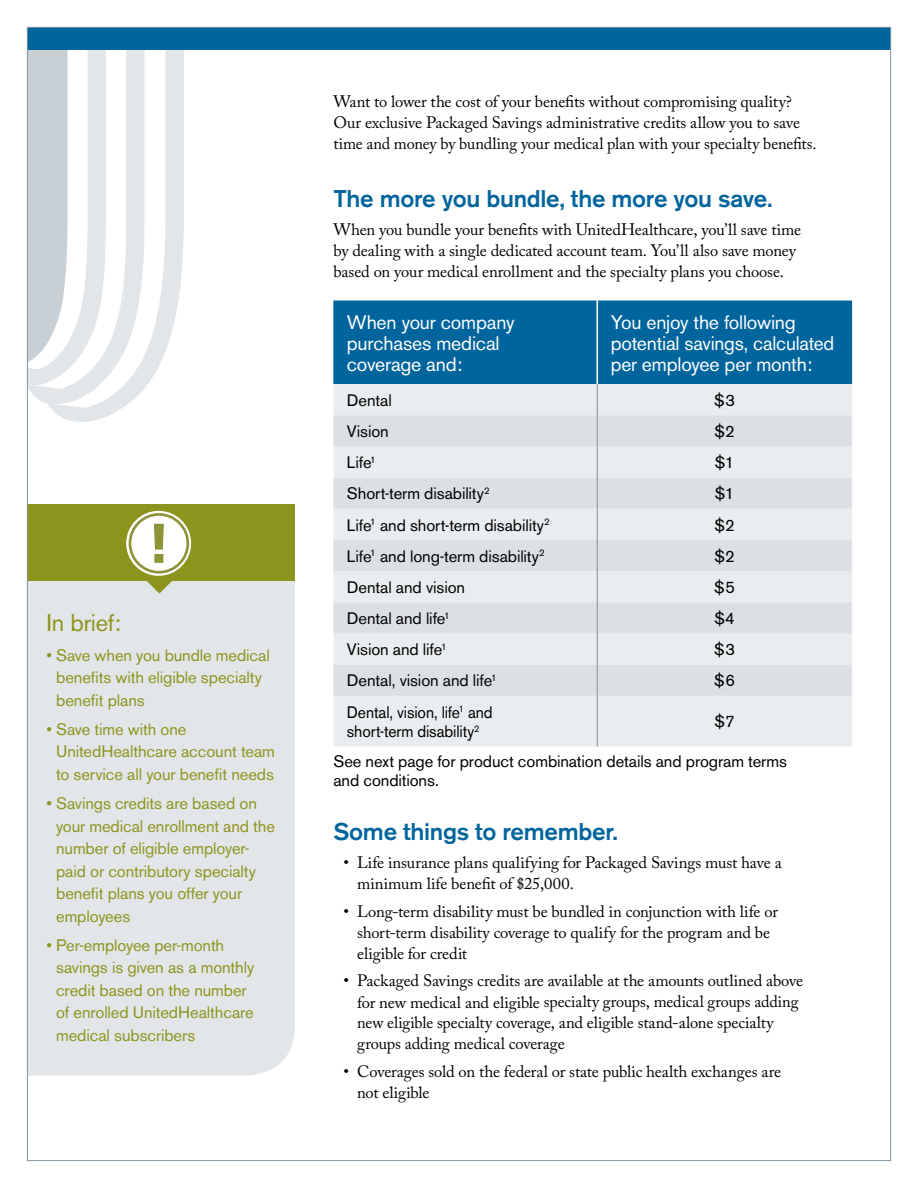
<style>
.page{position:relative;width:918px;height:1188px;background:#fff}
.page>*{position:absolute;margin:0;border:0;box-sizing:border-box;transform-origin:0 0}
.t1{font:500 24px "Akzidenz Grotesk BE";letter-spacing:-.015em;color:#00649d}
.t2{font:24px "Akzidenz Grotesk BE";letter-spacing:-.01em;color:#8d941e}
.t3{font:19.5px/21px "Akzidenz Grotesk BE";letter-spacing:-.01em;color:#fff}
.t4{font:16.5px/21px "Adobe Caslon Pro";letter-spacing:-.005em;color:#000}
.t5{font:16.5px/22.5px "Akzidenz Grotesk BE";letter-spacing:-.005em;color:#8d941e}
.t6{font:16.5px/19.5px "Akzidenz Grotesk BE";letter-spacing:-.005em;color:#000}
.t7{font:16.5px/19.5px "Akzidenz Grotesk BE";letter-spacing:-.005em;color:#000;scale:.95 1}
</style>
<div class="page">
<div style="left:333px;top:301px;width:519px;height:83px;background:#00649d"></div>
<div style="left:333px;top:384px;width:519px;height:362px;background:#eaedef"></div>
<svg style="left:333px;top:415px;width:519px;height:281px;background:#e2e5e9"></svg>
<hr style="left:596px;top:301px;width:2px;height:83px;background:#fff">
<hr style="left:597px;top:384px;width:1px;height:31px;background:#7e929f">
<hr style="left:597px;top:415px;width:1px;height:31px;background:#7e929f">
<hr style="left:597px;top:446px;width:1px;height:32px;background:#7e929f">
<hr style="left:597px;top:478px;width:1px;height:31px;background:#7e929f">
<hr style="left:597px;top:509px;width:1px;height:31px;background:#7e929f">
<hr style="left:597px;top:540px;width:1px;height:31px;background:#7e929f">
<hr style="left:597px;top:571px;width:1px;height:31px;background:#7e929f">
<hr style="left:597px;top:602px;width:1px;height:31px;background:#7e929f">
<hr style="left:597px;top:633px;width:1px;height:32px;background:#7e929f">
<hr style="left:597px;top:665px;width:1px;height:31px;background:#7e929f">
<hr style="left:597px;top:696px;width:1px;height:50px;background:#7e929f">
<svg style="left:29px;top:50px;width:18px;height:353px;background:#cdd4d9"></svg>
<svg style="left:47px;top:50px;width:137px;height:372px"></svg>
<div style="left:29px;top:581px;width:266px;height:495px;background:#e3e6e9"></div>
<div style="left:27px;top:504px;width:268px;height:77px;background:#8d941e"></div>
<div style="left:126px;top:511px;width:65px;height:65px;border:1px solid #fff;border-radius:50%"></div>
<svg style="left:129px;top:513px;width:60px;height:81px"></svg>
<div style="left:27px;top:27px;width:864px;height:23px;background:#00649d"></div>
<h1 class="t2" style="left:46px;top:609px;width:76px">In brief:</h1>
<p class="t5" style="left:56px;top:644px;width:215px;text-indent:-10px">• Save when you bundle medical benefits with eligible specialty benefit plans</p>
<p class="t5" style="left:56px;top:718px;width:220px;text-indent:-10px">• Save time with one<br>UnitedHealthcare account team to service all your benefit needs</p>
<p class="t5" style="left:56px;top:792px;width:220px;text-indent:-10px">• Savings credits are based on your medical enrollment and the number of eligible employer&shy;paid or contributory specialty benefit plans you offer your employees</p>
<p class="t5" style="left:56px;top:934px;width:200px;text-indent:-10px">• Per-employee per-month savings is given as a monthly credit based on the number of enrolled UnitedHealthcare medical subscribers</p>
<p class="t4" style="left:333px;top:90px;width:485px">Want to lower the cost of your benefits without compromising quality?<br>Our exclusive Packaged Savings administrative credits allow you to save time and money by bundling your medical plan with your specialty benefits.</p>
<h1 class="t1" style="left:333px;top:184px;width:440px">The more you bundle, the more you save.</h1>
<p class="t4" style="left:333px;top:219px;width:469px">When you bundle your benefits with UnitedHealthcare, you’ll save time by dealing with a single dedicated account team. You’ll also save money based on your medical enrollment and the specialty plans you choose.</p>
<p class="t3" style="left:347px;top:311px;width:169px">When your company purchases medical coverage and:</p>
<p class="t3" style="left:611px;top:311px;width:225px">You enjoy the following potential savings, calculated per employee per month:</p>
<p class="t6" style="left:347px;top:390px;width:46px">Dental</p>
<p class="t6" style="left:714px;top:390px;width:22px">$3</p>
<p class="t6" style="left:347px;top:422px;width:43px">Vision</p>
<p class="t6" style="left:714px;top:422px;width:22px">$2</p>
<p class="t6" style="left:347px;top:453px;width:30px">Life<sup>1</sup></p>
<p class="t6" style="left:715px;top:453px;width:21px">$1</p>
<p class="t6" style="left:347px;top:484px;width:144px">Short-term disability<sup>2</sup></p>
<p class="t6" style="left:715px;top:484px;width:21px">$1</p>
<p class="t6" style="left:347px;top:515px;width:204px">Life<sup>1</sup> and short-term disability<sup>2</sup></p>
<p class="t6" style="left:714px;top:515px;width:22px">$2</p>
<p class="t6" style="left:347px;top:546px;width:199px">Life<sup>1</sup> and long-term disability<sup>2</sup></p>
<p class="t6" style="left:714px;top:546px;width:22px">$2</p>
<p class="t6" style="left:347px;top:577px;width:120px">Dental and vision</p>
<p class="t6" style="left:714px;top:577px;width:22px">$5</p>
<p class="t6" style="left:347px;top:609px;width:104px">Dental and life<sup>1</sup></p>
<p class="t6" style="left:714px;top:609px;width:22px">$4</p>
<p class="t6" style="left:347px;top:640px;width:101px">Vision and life<sup>1</sup></p>
<p class="t6" style="left:714px;top:640px;width:22px">$3</p>
<p class="t6" style="left:347px;top:671px;width:151px">Dental, vision and life<sup>1</sup></p>
<p class="t6" style="left:714px;top:671px;width:22px">$6</p>
<p class="t7" style="left:347px;top:702px;width:155px">Dental, vision, life<sup>1</sup> and short‑term disability<sup>2</sup></p>
<p class="t6" style="left:715px;top:712px;width:22px">$7</p>
<p class="t6" style="left:333px;top:751px;width:455px">See next page for product combination details and program terms and conditions.</p>
<h1 class="t1" style="left:333px;top:817px;width:286px">Some things to remember.</h1>
<p class="t4" style="left:357px;top:852px;width:426px;text-indent:-13px">• Life insurance plans qualifying for Packaged Savings must have a minimum life benefit of $25,000.</p>
<p class="t4" style="left:357px;top:901px;width:422px;text-indent:-13px">• Long-term disability must be bundled in conjunction with life or short‑term disability coverage to qualify for the program and be eligible for credit</p>
<p class="t4" style="left:357px;top:970px;width:448px;text-indent:-13px">• Packaged Savings credits are available at the amounts outlined above for new medical and eligible specialty groups, medical groups adding new eligible specialty coverage, and eligible stand-alone specialty groups adding medical coverage</p>
<p class="t4" style="left:357px;top:1061px;width:425px;text-indent:-13px">• Coverages sold on the federal or state public health exchanges are not eligible</p>
</div>
